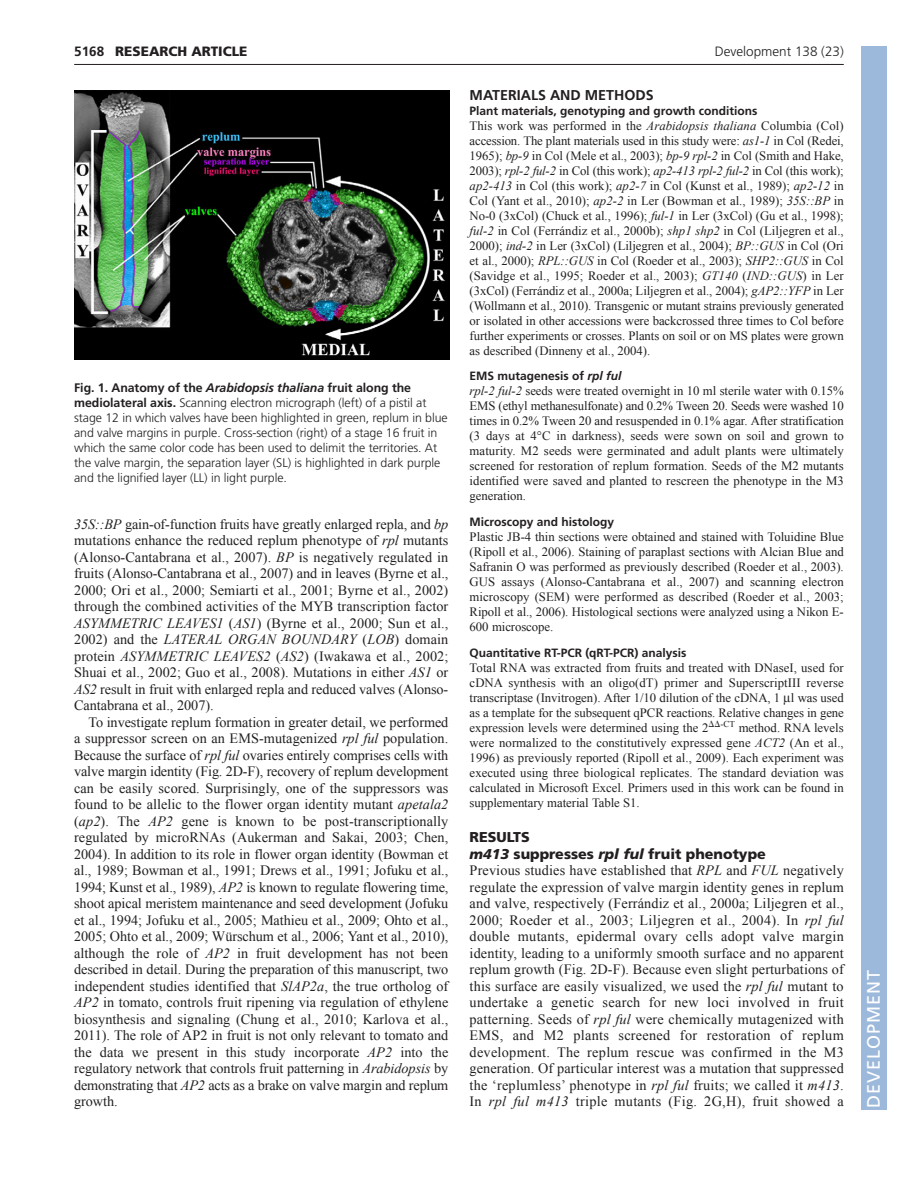
<style>
.page{position:relative;width:918px;height:1188px;background:#fff}
.page>*{position:absolute;margin:0;border:0;box-sizing:border-box;transform-origin:0 0}
.t1{font:18px "Frutiger LT Std";letter-spacing:.055em;color:#fff}
.t2{font:14.25px/16.5px "Times New Roman";letter-spacing:-.01em;color:#231f20;text-align:justify}
.t3{font:900 14.25px/16.5px "Frutiger LT Std";color:#231f20}
.t4{font:700 14.25px "Frutiger LT Std";color:#231f20}
.t5{font:300 13.5px "Frutiger LT Std";color:#231f20}
.t6{font:900 13.5px "Frutiger LT Std";color:#231f20}
.t7{font:700 13.5px "Frutiger LT Std";color:#231f20}
.t8{font:12.75px/15px "Times New Roman";letter-spacing:-.005em;color:#231f20;text-align:justify}
.t9{font:300 12.3px/15px "Frutiger LT Std";letter-spacing:-.005em;color:#231f20}
.t10{font:700 12px "Frutiger LT Std";color:#231f20}
.s1{font-weight:700}
.s2{font-weight:700;font-style:italic}
.s3{font-style:italic}
</style>
<div class="page">
<hr style="left:74px;top:64px;width:770px;height:1px;background:#231f20">
<img style="left:74px;top:90px;width:375px;height:270px">
<div style="left:861px;top:46px;width:25px;height:1064px;background:#9cb9db"></div>
<p class="t7" style="left:74px;top:46px;width:32px">5168</p>
<p class="t6" style="left:115px;top:45px;width:134px">RESEARCH ARTICLE</p>
<p class="t5" style="left:715px;top:46px;width:131px">Development 138 (23)</p>
<p class="t9" style="left:74px;top:381px;width:375px"><span class="s1">Fig. 1. Anatomy of the</span> <span class="s2">Arabidopsis thaliana</span> <span class="s1">fruit along the mediolateral axis.</span> Scanning electron micrograph (left) of a pistil at stage 12 in which valves have been highlighted in green, replum in blue and valve margins in purple. Cross-section (right) of a stage 16 fruit in which the same color code has been used to delimit the territories. At the valve margin, the separation layer (SL) is highlighted in dark purple and the lignified layer (LL) in light purple.</p>
<p class="t2" style="left:74px;top:516px;width:376px"><span class="s3">35S::BP</span> gain-of-function fruits have greatly enlarged repla, and <span class="s3">bp </span>mutations enhance the reduced replum phenotype of <span class="s3">rpl</span> mutants (Alonso-Cantabrana et al., 2007). <span class="s3">BP</span> is negatively regulated in fruits (Alonso-Cantabrana et al., 2007) and in leaves (Byrne et al., 2000; Ori et al., 2000; Semiarti et al., 2001; Byrne et al., 2002) through the combined activities of the MYB transcription factor <span class="s3">ASYMMETRIC LEAVES1</span> (<span class="s3">AS1</span>) (Byrne et al., 2000; Sun et al., 2002) and the <span class="s3">LATERAL ORGAN BOUNDARY</span> (<span class="s3">LOB</span>) domain protein <span class="s3">ASYMMETRIC LEAVES2</span> (<span class="s3">AS2</span>) (Iwakawa et al., 2002; Shuai et al., 2002; Guo et al., 2008). Mutations in either <span class="s3">AS1</span> or <span class="s3">AS2</span> result in fruit with enlarged repla and reduced valves (Alonso-Cantabrana et al., 2007).</p>
<p class="t2" style="left:74px;top:714px;width:376px;text-indent:14px">To investigate replum formation in greater detail, we performed a suppressor screen on an EMS-mutagenized <span class="s3">rpl ful</span> population.<br>Because the surface of <span class="s3">rpl ful</span> ovaries entirely comprises cells with valve margin identity (Fig. 2D-F), recovery of replum development can be easily scored. Surprisingly, one of the suppressors was found to be allelic to the flower organ identity mutant <span class="s3">apetala2 </span>(<span class="s3">ap2</span>). The <span class="s3">AP2</span> gene is known to be post-transcriptionally regulated by microRNAs (Aukerman and Sakai, 2003; Chen, 2004). In addition to its role in flower organ identity (Bowman et al., 1989; Bowman et al., 1991; Drews et al., 1991; Jofuku et al., 1994; Kunst et al., 1989), <span class="s3">AP2</span> is known to regulate flowering time, shoot apical meristem maintenance and seed development (Jofuku et al., 1994; Jofuku et al., 2005; Mathieu et al., 2009; Ohto et al., 2005; Ohto et al., 2009; Würschum et al., 2006; Yant et al., 2010), although the role of <span class="s3">AP2</span> in fruit development has not been described in detail. During the preparation of this manuscript, two independent studies identified that <span class="s3">SlAP2a</span>, the true ortholog of <span class="s3">AP2</span> in tomato, controls fruit ripening via regulation of ethylene biosynthesis and signaling (Chung et al., 2010; Karlova et al., 2011). The role of AP2 in fruit is not only relevant to tomato and the data we present in this study incorporate <span class="s3">AP2</span> into the regulatory network that controls fruit patterning in <span class="s3">Arabidopsis</span> by demonstrating that <span class="s3">AP2</span> acts as a brake on valve margin and replum growth.</p>
<p class="t4" style="left:470px;top:89px;width:186px">MATERIALS AND METHODS</p>
<p class="t10" style="left:470px;top:106px;width:289px">Plant materials, genotyping and growth conditions</p>
<p class="t8" style="left:470px;top:118px;width:376px">This work was performed in the <span class="s3">Arabidopsis thaliana</span> Columbia (Col) accession. The plant materials used in this study were: <span class="s3">as1-1</span> in Col (Redei, 1965); <span class="s3">bp-9</span> in Col (Mele et al., 2003); <span class="s3">bp-9 rpl-2</span> in Col (Smith and Hake, 2003); <span class="s3">rpl-2 ful-2</span> in Col (this work); <span class="s3">ap2-413 rpl-2 ful-2</span> in Col (this work); <span class="s3">ap2-413</span> in Col (this work); <span class="s3">ap2-7</span> in Col (Kunst et al., 1989); <span class="s3">ap2-12</span> in Col (Yant et al., 2010); <span class="s3">ap2-2</span> in Ler (Bowman et al., 1989); <span class="s3">35S::BP</span> in No-0 (3xCol) (Chuck et al., 1996); <span class="s3">ful-1</span> in Ler (3xCol) (Gu et al., 1998); <span class="s3">ful-2</span> in Col (Ferrándiz et al., 2000b); <span class="s3">shp1 shp2</span> in Col (Liljegren et al., 2000); <span class="s3">ind-2</span> in Ler (3xCol) (Liljegren et al., 2004); <span class="s3">BP::GUS</span> in Col (Ori et al., 2000); <span class="s3">RPL::GUS</span> in Col (Roeder et al., 2003); <span class="s3">SHP2::GUS</span> in Col (Savidge et al., 1995; Roeder et al., 2003); <span class="s3">GT140</span> (<span class="s3">IND::GUS</span>) in Ler (3xCol) (Ferrándiz et al., 2000a; Liljegren et al., 2004); <span class="s3">gAP2::YFP</span> in Ler (Wollmann et al., 2010). Transgenic or mutant strains previously generated or isolated in other accessions were backcrossed three times to Col before further experiments or crosses. Plants on soil or on MS plates were grown as described (Dinneny et al., 2004).</p>
<p class="t10" style="left:470px;top:371px;width:153px">EMS mutagenesis of <span class="s3">rpl ful</span></p>
<p class="t8" style="left:470px;top:384px;width:376px"><span class="s3">rpl-2 ful-2</span> seeds were treated overnight in 10 ml sterile water with 0.15% EMS (ethyl methanesulfonate) and 0.2% Tween 20. Seeds were washed 10 times in 0.2% Tween 20 and resuspended in 0.1% agar. After stratification (3 days at 4°C in darkness), seeds were sown on soil and grown to maturity. M2 seeds were germinated and adult plants were ultimately screened for restoration of replum formation. Seeds of the M2 mutants identified were saved and planted to rescreen the phenotype in the M3 generation.</p>
<p class="t10" style="left:470px;top:517px;width:146px">Microscopy and histology</p>
<p class="t8" style="left:470px;top:529px;width:376px">Plastic JB-4 thin sections were obtained and stained with Toluidine Blue (Ripoll et al., 2006). Staining of paraplast sections with Alcian Blue and Safranin O was performed as previously described (Roeder et al., 2003).<br>GUS assays (Alonso-Cantabrana et al., 2007) and scanning electron microscopy (SEM) were performed as described (Roeder et al., 2003; Ripoll et al., 2006). Histological sections were analyzed using a Nikon E-600 microscope.</p>
<p class="t10" style="left:470px;top:648px;width:218px">Quantitative RT-PCR (qRT-PCR) analysis</p>
<p class="t8" style="left:470px;top:660px;width:376px">Total RNA was extracted from fruits and treated with DNaseI, used for cDNA synthesis with an oligo(dT) primer and SuperscriptIII reverse transcriptase (Invitrogen). After 1/10 dilution of the cDNA, 1 l was used as a template for the subsequent qPCR reactions. Relative changes in gene expression levels were determined using the 2<sup>--</sup><sup>-CT</sup> method. RNA levels were normalized to the constitutively expressed gene <span class="s3">ACT2</span> (An et al., 1996) as previously reported (Ripoll et al., 2009). Each experiment was executed using three biological replicates. The standard deviation was calculated in Microsoft Excel. Primers used in this work can be found in supplementary material Table S1.</p>
<p class="t3" style="left:470px;top:830px;width:298px">RESULTS<br><span class="s3">m413</span> suppresses <span class="s3">rpl ful</span> fruit phenotype</p>
<p class="t2" style="left:470px;top:862px;width:376px">Previous studies have established that <span class="s3">RPL</span> and <span class="s3">FUL</span> negatively regulate the expression of valve margin identity genes in replum and valve, respectively (Ferrándiz et al., 2000a; Liljegren et al., 2000; Roeder et al., 2003; Liljegren et al., 2004). In <span class="s3">rpl ful </span>double mutants, epidermal ovary cells adopt valve margin identity, leading to a uniformly smooth surface and no apparent replum growth (Fig. 2D-F). Because even slight perturbations of this surface are easily visualized, we used the <span class="s3">rpl ful</span> mutant to undertake a genetic search for new loci involved in fruit patterning. Seeds of <span class="s3">rpl ful</span> were chemically mutagenized with EMS, and M2 plants screened for restoration of replum development. The replum rescue was confirmed in the M3 generation. Of particular interest was a mutation that suppressed the ‘replumless’ phenotype in <span class="s3">rpl ful</span> fruits; we called it <span class="s3">m413</span>.<br>In <span class="s3">rpl ful m413</span> triple mutants (Fig. 2G,H), fruit showed a</p>
<p class="t1" style="left:863px;top:1108px;width:140px;rotate:-90deg">DEVELOPMENT</p>
</div>
